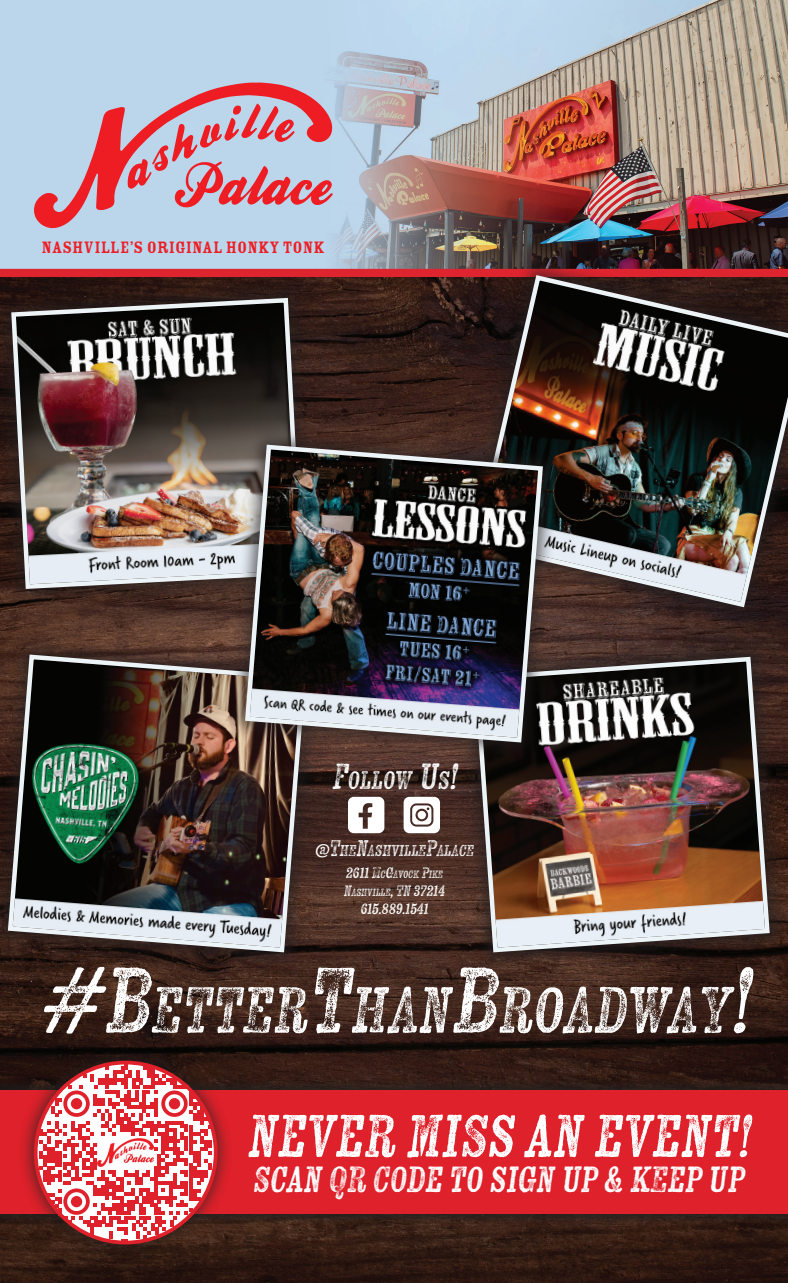
<style>
.page{position:relative;width:788px;height:1283px;background:#fff}
.page>*{position:absolute;margin:0;border:0;box-sizing:border-box;transform-origin:0 0}
.t1{font:italic 64.75px "Kiln Serif";color:#fff}
.t2{font:italic 59.62px "Kiln Serif";color:#fff}
.t3{font:italic 36.25px "Kiln Serif";color:#fff}
.t4{font:italic 25.38px "Kiln Serif";letter-spacing:-.005em;color:#fff}
.t5{font:18.12px "Rosewood Std Fill";color:#ed1f26}
.t6{font:italic 15.75px "Kiln Serif";color:#fff}
.t7{font:italic 15px/18px "Kiln Serif";color:#fff;text-align:center}
.t8{font:italic 10.5px "Kiln Serif";color:#fff}
.s1{font-size:36.25px}
.s2{font-size:15px}
.s3{font-size:22.5px}
.s4{font-size:10.5px}
.s5{font-size:92.5px}
</style>
<div class="page">
<img style="left:0;top:0;width:788px;height:277px">
<svg style="left:34px;top:83px;width:298px;height:146px;background:#c7a9bb"></svg>
<svg style="left:127px;top:104px;width:206px;height:104px;background:#ca9dae"></svg>
<img style="left:0;top:277px;width:788px;height:1005px">
<div style="left:456px;top:639px;width:331px;height:331px;background:#231f20;opacity:.75"></div>
<img style="left:471px;top:654px;width:301px;height:300px">
<div style="left:0;top:280px;width:320px;height:326px;background:#231f20;opacity:.63"></div>
<img style="left:9px;top:295px;width:296px;height:296px">
<div style="left:0;top:637px;width:323px;height:333px;background:#231f20;opacity:.63"></div>
<img style="left:5px;top:652px;width:303px;height:302px">
<div style="left:456px;top:258px;width:332px;height:366px;background:#231f20;opacity:.63"></div>
<img style="left:471px;top:272px;width:317px;height:338px">
<div style="left:228px;top:427px;width:332px;height:333px;background:#231f20;opacity:.63"></div>
<img style="left:242px;top:442px;width:303px;height:303px">
<svg style="left:348px;top:796px;width:36px;height:37px"></svg>
<svg style="left:403px;top:796px;width:37px;height:37px"></svg>
<div style="left:417px;top:811px;width:9px;height:8px;background:#fff;border-radius:4px"></div>
<div style="left:0;top:1078px;width:788px;height:147px;background:#231f20;opacity:.75"></div>
<div style="left:0;top:1090px;width:788px;height:123px;background:#de212a"></div>
<div style="left:18px;top:1045px;width:215px;height:215px;background:#231f20;opacity:.75"></div>
<svg style="left:34px;top:1060px;width:184px;height:184px"></svg>
<img style="left:97px;top:1138px;width:57px;height:28px">
<p class="t5" style="left:41px;top:238px;width:285px">NASHVILLE’S ORIGINAL HONKY TONK</p>
<h3 class="t4" style="left:331px;top:763px;width:127px"><span class="s1">F</span>OLLOW <span class="s1">U</span>S<span class="s1">!</span></h3>
<p class="t6" style="left:314px;top:840px;width:160px"><span class="s2">@</span><span class="s3">T</span>HE<span class="s3">N</span>ASHVILLE<span class="s3">P</span>ALACE</p>
<p class="t8" style="left:345px;top:867px;width:99px"><span class="s2">2611 M</span>C<span class="s2">G</span>AVOCK <span class="s2">P</span>IKE</p>
<p class="t7" style="left:343px;top:881px;width:102px">N<span class="s4">ASHVILLE</span>, TN 37214<br>615.889.1541</p>
<h1 class="t1" style="left:39px;top:969px;width:711px"><span class="s5">#B</span>ETTER<span class="s5">T</span>HAN<span class="s5">B</span>ROADWAY<span class="s5">!</span></h1>
<h2 class="t2" style="left:246px;top:1098px;width:505px">NEVER MISS AN EVENT!</h2>
<h3 class="t3" style="left:252px;top:1156px;width:493px">SCAN QR CODE TO SIGN UP &amp; KEEP UP</h3>
</div>
